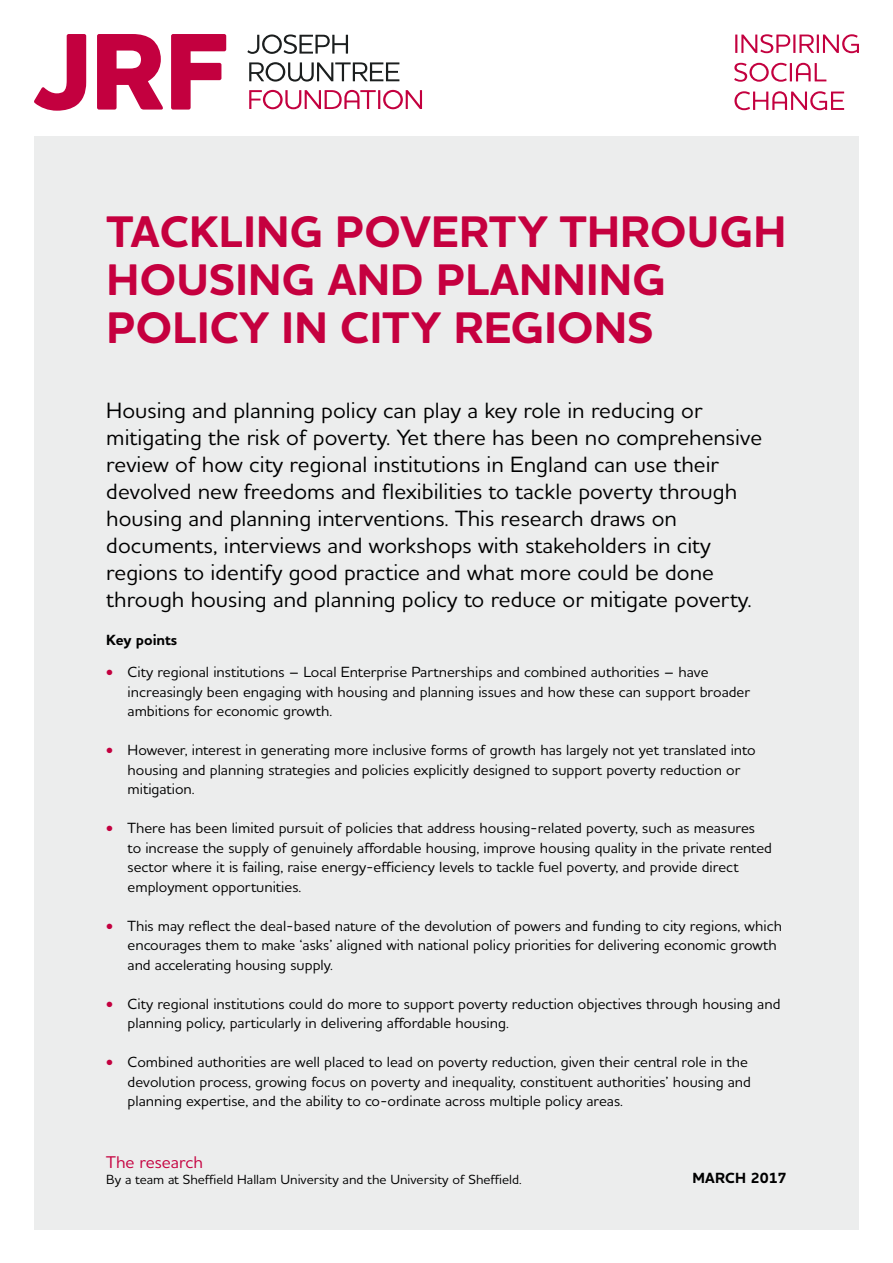
<style>
.page{position:relative;width:893px;height:1263px;background:#fff}
.page>*{position:absolute;margin:0;border:0;box-sizing:border-box;transform-origin:0 0}
.t1{font:700 45px/48px "Houschka Alt Pro";letter-spacing:.005em;color:#c5003f}
.t2{font:500 22.5px/27px "Houschka Alt Pro";color:#000}
.t3{font:500 17.25px "Houschka Alt Pro";color:#c5003f}
.t4{font:500 15px/19.5px "Houschka Alt Pro";color:#000}
.t5{font:700 15px "Houschka Alt Pro";color:#000}
.t6{font:500 13.5px "Houschka Alt Pro";color:#000}
.s1{font-weight:700;font-size:13.5px;color:#c3003f}
</style>
<div class="page">
<svg style="left:34px;top:34px;width:52px;height:77px"></svg>
<svg style="left:97px;top:34px;width:66px;height:76px"></svg>
<svg style="left:171px;top:34px;width:55px;height:76px"></svg>
<svg style="left:247px;top:34px;width:101px;height:20px"></svg>
<svg style="left:249px;top:62px;width:150px;height:20px"></svg>
<svg style="left:249px;top:90px;width:173px;height:19px"></svg>
<svg style="left:735px;top:34px;width:124px;height:19px"></svg>
<svg style="left:734px;top:63px;width:92px;height:19px"></svg>
<svg style="left:734px;top:91px;width:110px;height:19px"></svg>
<div style="left:34px;top:137px;width:825px;height:1093px;background:#eceded"></div>
<h1 class="t1" style="left:107px;top:208px;width:681px">TACKLING POVERTY THROUGH<br>HOUSING AND PLANNING<br>POLICY IN CITY REGIONS</h1>
<p class="t2" style="left:106px;top:396px;width:657px">Housing and planning policy can play a key role in reducing or mitigating the risk of poverty. Yet there has been no comprehensive review of how city regional institutions in England can use their devolved new freedoms and flexibilities to tackle poverty through housing and planning interventions. This research draws on documents, interviews and workshops with stakeholders in city regions to identify good practice and what more could be done through housing and planning policy to reduce or mitigate poverty.</p>
<p class="t5" style="left:106px;top:630px;width:73px">Key points</p>
<p class="t4" style="left:128px;top:662px;width:624px;text-indent:-21px"><span class="s1">•</span> City regional institutions – Local Enterprise Partnerships and combined authorities – have increasingly been engaging with housing and planning issues and how these can support broader ambitions for economic growth.</p>
<p class="t4" style="left:128px;top:740px;width:630px;text-indent:-21px"><span class="s1">•</span> However, interest in generating more inclusive forms of growth has largely not yet translated into housing and planning strategies and policies explicitly designed to support poverty reduction or mitigation.</p>
<p class="t4" style="left:128px;top:818px;width:646px;text-indent:-21px"><span class="s1">•</span> There has been limited pursuit of policies that address housing-related poverty, such as measures to increase the supply of genuinely affordable housing, improve housing quality in the private rented sector where it is failing, raise energy-efficiency levels to tackle fuel poverty, and provide direct employment opportunities.</p>
<p class="t4" style="left:128px;top:916px;width:656px;text-indent:-21px"><span class="s1">•</span> This may reflect the deal-based nature of the devolution of powers and funding to city regions, which encourages them to make ‘asks’ aligned with national policy priorities for delivering economic growth and accelerating housing supply.</p>
<p class="t4" style="left:128px;top:994px;width:654px;text-indent:-21px"><span class="s1">•</span> City regional institutions could do more to support poverty reduction objectives through housing and planning policy, particularly in delivering affordable housing.</p>
<p class="t4" style="left:128px;top:1052px;width:625px;text-indent:-21px"><span class="s1">•</span> Combined authorities are well placed to lead on poverty reduction, given their central role in the devolution process, growing focus on poverty and inequality, constituent authorities’ housing and planning expertise, and the ability to co-ordinate across multiple policy areas.</p>
<p class="t3" style="left:106px;top:1151px;width:98px">The research</p>
<p class="t6" style="left:106px;top:1171px;width:417px">By a team at Sheffield Hallam University and the University of Sheffield.</p>
<p class="t5" style="left:692px;top:1168px;width:96px">MARCH 2017</p>
</div>
